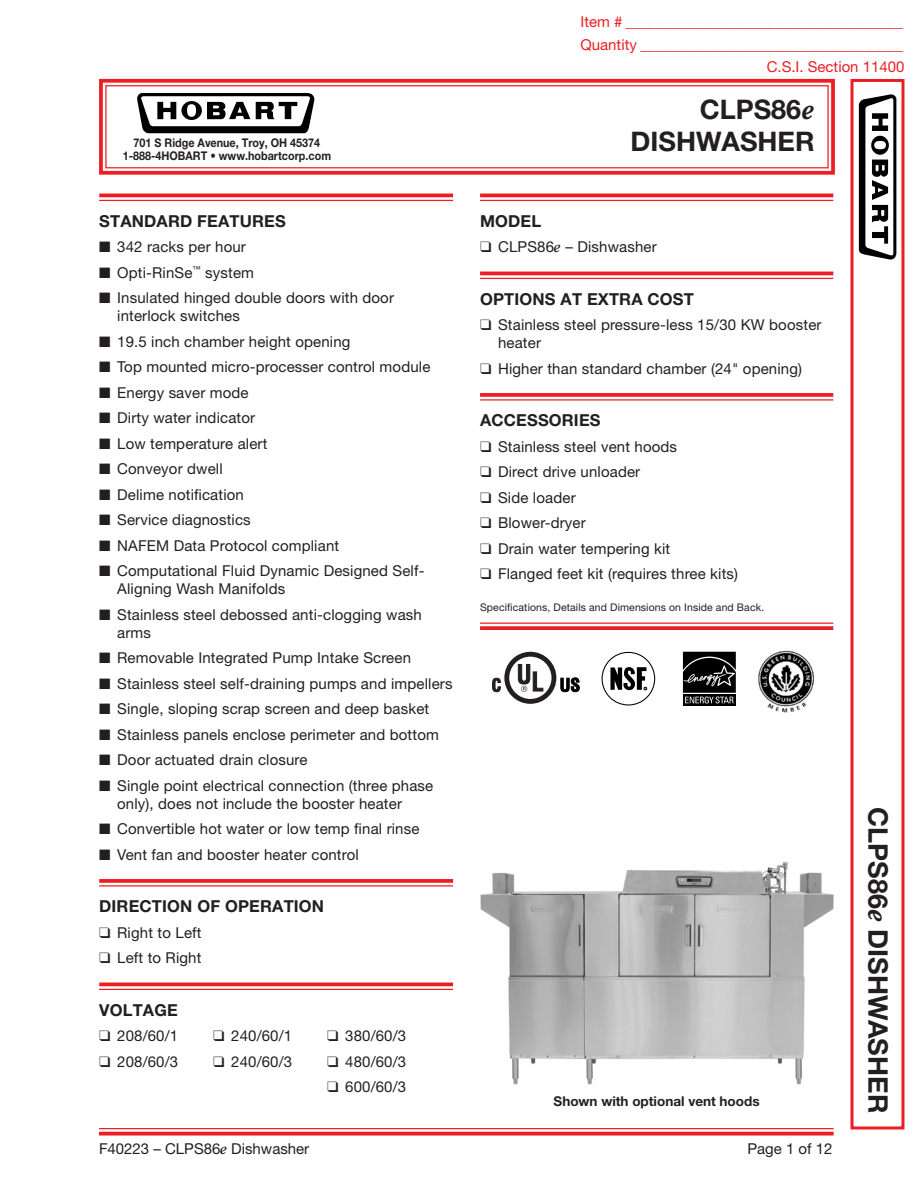
<style>
.page{position:relative;width:918px;height:1188px;background:#fff}
.page>*{position:absolute;margin:0;border:0;box-sizing:border-box;transform-origin:0 0}
.t1{font:700 27px "Helvetica Neue LT Std";color:#231f20}
.Heading_w_line_above{font:700 16.5px "Helvetica Neue LT Std";letter-spacing:.01em;color:#231f20}
.Body_Text-Headings{font:700 16.5px "Helvetica Neue LT Std";letter-spacing:.01em;color:#231f20}
.List_Paragraph{font:15px/18px "Helvetica Neue LT Std";letter-spacing:.01em;color:#231f20}
.t2{font:15px/22.5px "Helvetica Neue LT Std";color:#ee1d23;text-align:right}
.Bottom_Line{font:15px "Helvetica Neue LT Std";color:#231f20}
.t3{font:700 13.5px "Helvetica Neue LT Std";color:#231f20}
.t4{font:700 12px "Helvetica Neue LT Std";color:#231f20;scale:.9 1}
.Body_Text-Back{font:10.5px "Helvetica Neue LT Std";letter-spacing:.01em;color:#231f20}
.s1{font-family:"Clearface Std";font-weight:800;font-style:italic}
.s2{font-family:"Clearface Std";font-weight:700;font-style:italic}
</style>
<div class="page">
<svg style="left:99px;top:78px;width:736px;height:97px"></svg>
<div style="left:105px;top:85px;width:724px;height:83px;border:1px solid #ee1d23"></div>
<div style="left:850px;top:79px;width:54px;height:1051px;border:3px solid #ee1d23"></div>
<hr style="left:99px;top:1128px;width:735px;height:1px;background:#ee1d23">
<svg style="left:99px;top:1132px;width:735px;height:4px;background:#f0393e"></svg>
<svg style="left:137px;top:93px;width:178px;height:40px"></svg>
<svg style="left:859px;top:94px;width:37px;height:166px"></svg>
<div style="left:602px;top:652px;width:53px;height:54px;border:1px solid #000;border-radius:50%"></div>
<svg style="left:610px;top:667px;width:37px;height:23px"></svg>
<svg style="left:682px;top:651px;width:54px;height:55px;background:#2f2f2f"></svg>
<img style="left:758px;top:650px;width:57px;height:63px">
<div style="left:504px;top:652px;width:52px;height:52px;border:5px solid #231f20;border-radius:50%"></div>
<svg style="left:518px;top:664px;width:26px;height:28px"></svg>
<svg style="left:492px;top:677px;width:9px;height:16px"></svg>
<svg style="left:560px;top:677px;width:20px;height:16px"></svg>
<hr style="left:99px;top:194px;width:354px;height:3px;background:#ee1d23">
<hr style="left:99px;top:200px;width:354px;height:1px;background:#ee1d23">
<svg style="left:99px;top:879px;width:354px;height:4px"></svg>
<hr style="left:99px;top:885px;width:354px;height:2px;background:#ee1d23">
<hr style="left:99px;top:983px;width:354px;height:3px;background:#ee1d23">
<hr style="left:99px;top:989px;width:354px;height:1px;background:#ee1d23">
<hr style="left:480px;top:194px;width:353px;height:3px;background:#ee1d23">
<hr style="left:480px;top:200px;width:353px;height:1px;background:#ee1d23">
<hr style="left:480px;top:272px;width:353px;height:3px;background:#ee1d23">
<hr style="left:480px;top:278px;width:353px;height:1px;background:#ee1d23">
<svg style="left:480px;top:393px;width:353px;height:4px"></svg>
<hr style="left:480px;top:399px;width:353px;height:2px;background:#ee1d23">
<hr style="left:480px;top:623px;width:353px;height:1px;background:#ee1d23">
<svg style="left:480px;top:626px;width:353px;height:4px"></svg>
<img style="left:480px;top:861px;width:354px;height:224px">
<p class="t2" style="left:580px;top:10px;width:326px">Item # _____________________________________<br>Quantity ___________________________________<br>C.S.I. Section 11400</p>
<h1 class="t1" style="left:700px;top:93px;width:116px">CLPS86<span class="s1">e</span></h1>
<p class="t4" style="left:134px;top:135px;width:209px">701 S Ridge Avenue, Troy, OH 45374</p>
<h1 class="t1" style="left:631px;top:124px;width:186px">DISHWASHER</h1>
<p class="t4" style="left:123px;top:148px;width:233px">1-888-4HOBART • www.hobartcorp.com</p>
<p class="Heading_w_line_above" style="left:99px;top:210px;width:188px">STANDARD FEATURES</p>
<p class="List_Paragraph" style="left:99px;top:238px;width:148px">■ 342 racks per hour</p>
<p class="List_Paragraph" style="left:99px;top:263px;width:156px">■ Opti-RinSe<sup>™</sup> system</p>
<p class="List_Paragraph" style="left:117px;top:289px;width:278px;text-indent:-18px">■ Insulated hinged double doors with door interlock switches</p>
<p class="List_Paragraph" style="left:99px;top:332px;width:253px">■ 19.5 inch chamber height opening</p>
<p class="List_Paragraph" style="left:99px;top:358px;width:333px">■ Top mounted micro-processer control module</p>
<p class="List_Paragraph" style="left:99px;top:383px;width:151px">■ Energy saver mode</p>
<p class="List_Paragraph" style="left:99px;top:409px;width:157px">■ Dirty water indicator</p>
<p class="List_Paragraph" style="left:99px;top:434px;width:170px">■ Low temperature alert</p>
<p class="List_Paragraph" style="left:99px;top:460px;width:125px">■ Conveyor dwell</p>
<p class="List_Paragraph" style="left:99px;top:485px;width:146px">■ Delime notification</p>
<p class="List_Paragraph" style="left:99px;top:511px;width:153px">■ Service diagnostics</p>
<p class="List_Paragraph" style="left:99px;top:536px;width:242px">■ NAFEM Data Protocol compliant</p>
<p class="List_Paragraph" style="left:117px;top:562px;width:309px;text-indent:-18px">■ Computational Fluid Dynamic Designed Self-<br>Aligning Wash Manifolds</p>
<p class="List_Paragraph" style="left:117px;top:605px;width:306px;text-indent:-18px">■ Stainless steel debossed anti-clogging wash arms</p>
<p class="List_Paragraph" style="left:99px;top:649px;width:313px">■ Removable Integrated Pump Intake Screen</p>
<p class="List_Paragraph" style="left:99px;top:674px;width:355px">■ Stainless steel self-draining pumps and impellers</p>
<p class="List_Paragraph" style="left:99px;top:700px;width:332px">■ Single, sloping scrap screen and deep basket</p>
<p class="List_Paragraph" style="left:99px;top:725px;width:341px">■ Stainless panels enclose perimeter and bottom</p>
<p class="List_Paragraph" style="left:99px;top:751px;width:210px">■ Door actuated drain closure</p>
<p class="List_Paragraph" style="left:117px;top:776px;width:318px;text-indent:-18px">■ Single point electrical connection (three phase only), does not include the booster heater</p>
<p class="List_Paragraph" style="left:99px;top:820px;width:322px">■ Convertible hot water or low temp final rinse</p>
<p class="List_Paragraph" style="left:99px;top:845px;width:261px">■ Vent fan and booster heater control</p>
<p class="Heading_w_line_above" style="left:99px;top:896px;width:226px">DIRECTION OF OPERATION</p>
<p class="List_Paragraph" style="left:99px;top:923px;width:104px">❑ Right to Left</p>
<p class="List_Paragraph" style="left:99px;top:949px;width:104px">❑ Left to Right</p>
<p class="Heading_w_line_above" style="left:99px;top:999px;width:80px">VOLTAGE</p>
<p class="List_Paragraph" style="left:99px;top:1027px;width:81px">❑ 208/60/1</p>
<p class="List_Paragraph" style="left:213px;top:1027px;width:81px">❑ 240/60/1</p>
<p class="List_Paragraph" style="left:327px;top:1027px;width:81px">❑ 380/60/3</p>
<p class="List_Paragraph" style="left:99px;top:1052px;width:81px">❑ 208/60/3</p>
<p class="List_Paragraph" style="left:213px;top:1052px;width:81px">❑ 240/60/3</p>
<p class="List_Paragraph" style="left:327px;top:1052px;width:81px">❑ 480/60/3</p>
<p class="List_Paragraph" style="left:327px;top:1078px;width:81px">❑ 600/60/3</p>
<p class="Heading_w_line_above" style="left:480px;top:210px;width:63px">MODEL</p>
<p class="List_Paragraph" style="left:480px;top:238px;width:178px">❑ CLPS86<span class="s2">e</span> – Dishwasher</p>
<p class="Body_Text-Headings" style="left:480px;top:288px;width:215px">OPTIONS AT EXTRA COST</p>
<p class="List_Paragraph" style="left:498px;top:316px;width:325px;text-indent:-18px">❑ Stainless steel pressure-less 15/30 KW booster heater</p>
<p class="List_Paragraph" style="left:480px;top:359px;width:324px">❑ Higher than standard chamber (24" opening)</p>
<p class="Heading_w_line_above" style="left:480px;top:410px;width:122px">ACCESSORIES</p>
<p class="List_Paragraph" style="left:480px;top:437px;width:199px">❑ Stainless steel vent hoods</p>
<p class="List_Paragraph" style="left:480px;top:463px;width:162px">❑ Direct drive unloader</p>
<p class="List_Paragraph" style="left:480px;top:488px;width:97px">❑ Side loader</p>
<p class="List_Paragraph" style="left:480px;top:514px;width:107px">❑ Blower-dryer</p>
<p class="List_Paragraph" style="left:480px;top:539px;width:192px">❑ Drain water tempering kit</p>
<p class="List_Paragraph" style="left:480px;top:565px;width:260px">❑ Flanged feet kit (requires three kits)</p>
<p class="Body_Text-Back" style="left:480px;top:601px;width:286px">Specifications, Details and Dimensions on Inside and Back.</p>
<p class="t3" style="left:554px;top:1093px;width:207px">Shown with optional vent hoods</p>
<p class="Bottom_Line" style="left:99px;top:1140px;width:212px">F40223 – CLPS86<span class="s2">e</span> Dishwasher</p>
<p class="Bottom_Line" style="left:747px;top:1140px;width:87px">Page 1 of 12</p>
<p class="t1" style="left:895px;top:807px;width:307px;rotate:90deg">CLPS86<span class="s1">e</span> DISHWASHER</p>
</div>
